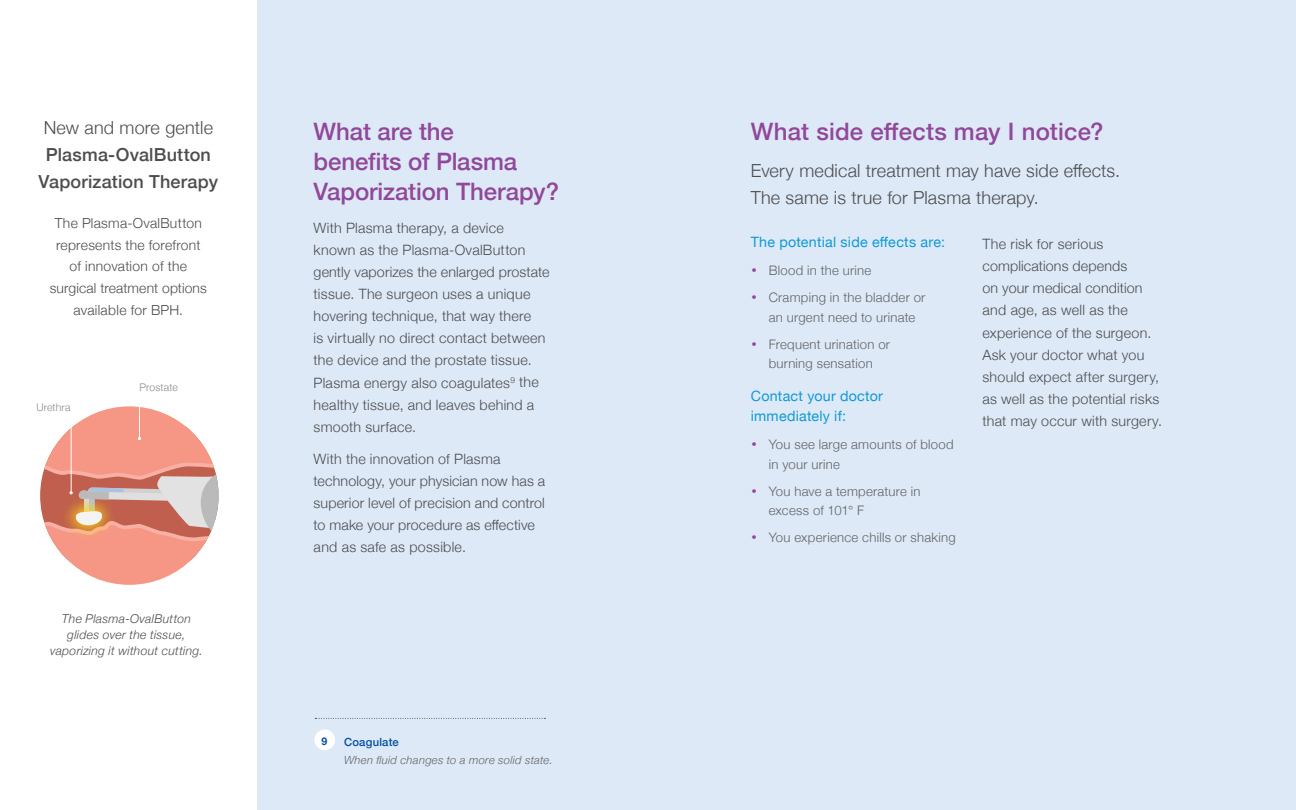
<style>
.page{position:relative;width:1296px;height:810px;background:#fff}
.page>*{position:absolute;margin:0;border:0;box-sizing:border-box;transform-origin:0 0}
.t1{font:500 24px/30px "Helvetica Neue";color:#91489a}
.t2{font:300 18px/27px "Helvetica Neue";letter-spacing:.01em;color:#4d4d4f}
.t3{font:500 18px/27px "Helvetica Neue";letter-spacing:.01em;color:#4d4d4f;text-align:center}
.t4{font:300 14.25px/22.2px "Helvetica Neue";letter-spacing:.02em;color:#4d4d4f}
.t5{font:14.25px/19.5px "Helvetica Neue";letter-spacing:.02em;color:#0f9ad6}
.t6{font:300 13.8px/21.8px "Helvetica Neue";letter-spacing:.015em;color:#4d4d4f;text-align:center}
.t7{font:300 13.2px/19.5px "Helvetica Neue";letter-spacing:.02em;color:#636466}
.t8{font:italic 300 12.15px/16.2px "Helvetica Neue";letter-spacing:.025em;color:#4d4d4f;text-align:center}
.t9{font:italic 300 11.25px "Helvetica Neue";letter-spacing:.025em;color:#636466}
.t10{font:500 11.25px "Helvetica Neue";letter-spacing:.02em;color:#034ea2}
.t11{font:300 10.5px "Helvetica Neue";letter-spacing:.005em;color:#8b8a8d}
.t12{font:700 10.5px "Helvetica Neue";color:#034ea2}
.s1{color:#91489a}
</style>
<div class="page">
<div style="left:257px;top:0;width:1039px;height:810px;background:#dde9f7"></div>
<div style="left:314px;top:729px;width:21px;height:21px;background:#fff;border-radius:50%"></div>
<svg style="left:315px;top:718px;width:230px;height:1px"></svg>
<svg style="left:40px;top:406px;width:179px;height:179px"></svg>
<p class="t2" style="left:44px;top:113px;width:171px">New and more gentle</p>
<p class="t3" style="left:39px;top:140px;width:181px">Plasma-OvalButton<br>Vaporization Therapy</p>
<p class="t6" style="left:50px;top:211px;width:159px">The Plasma-OvalButton represents the forefront of innovation of the surgical treatment options available for BPH.</p>
<p class="t11" style="left:36px;top:399px;width:36px">Urethra</p>
<p class="t11" style="left:139px;top:379px;width:40px">Prostate</p>
<p class="t8" style="left:50px;top:609px;width:154px">The Plasma-OvalButton glides over the tissue, vaporizing it without cutting.</p>
<h1 class="t1" style="left:314px;top:115px;width:247px">What are the<br>benefits of Plasma<br>Vaporization Therapy?</h1>
<p class="t4" style="left:314px;top:215px;width:238px">With Plasma therapy, a device<br>known as the Plasma-OvalButton gently vaporizes the enlarged prostate tissue. The surgeon uses a unique hovering technique, that way there<br>is virtually no direct contact between the device and the prostate tissue.<br>Plasma energy also coagulates<sup>9</sup> the healthy tissue, and leaves behind a smooth surface.</p>
<p class="t4" style="left:314px;top:447px;width:233px">With the innovation of Plasma technology, your physician now has a superior level of precision and control to make your procedure as effective and as safe as possible.</p>
<p class="t12" style="left:322px;top:733px;width:7px">9</p>
<p class="t10" style="left:344px;top:733px;width:56px">Coagulate</p>
<p class="t9" style="left:344px;top:751px;width:210px">When fluid changes to a more solid state.</p>
<h1 class="t1" style="left:751px;top:115px;width:354px">What side effects may I notice?</h1>
<p class="t2" style="left:751px;top:156px;width:371px">Every medical treatment may have side effects.<br>The same is true for Plasma therapy.</p>
<p class="t5" style="left:751px;top:233px;width:196px">The potential side effects are:</p>
<p class="t7" style="left:751px;top:260px;width:122px"><span class="s1">•</span> Blood in the urine</p>
<p class="t7" style="left:769px;top:287px;width:158px;text-indent:-18px"><span class="s1">•</span> Cramping in the bladder or an urgent need to urinate</p>
<p class="t7" style="left:751px;top:333px;width:141px;text-align:center"><span class="s1">•</span> Frequent urination or burning sensation</p>
<p class="t5" style="left:751px;top:387px;width:134px">Contact your doctor immediately if: </p>
<p class="t7" style="left:769px;top:434px;width:186px;text-indent:-18px"><span class="s1">•</span> You see large amounts of blood in your urine</p>
<p class="t7" style="left:769px;top:480px;width:153px;text-indent:-18px"><span class="s1">•</span> You have a temperature in excess of 101° F</p>
<p class="t7" style="left:751px;top:527px;width:206px"><span class="s1">•</span> You experience chills or shaking</p>
<p class="t4" style="left:982px;top:232px;width:181px">The risk for serious complications depends<br>on your medical condition and age, as well as the experience of the surgeon.<br>Ask your doctor what you should expect after surgery, as well as the potential risks that may occur with surgery.</p>
</div>
